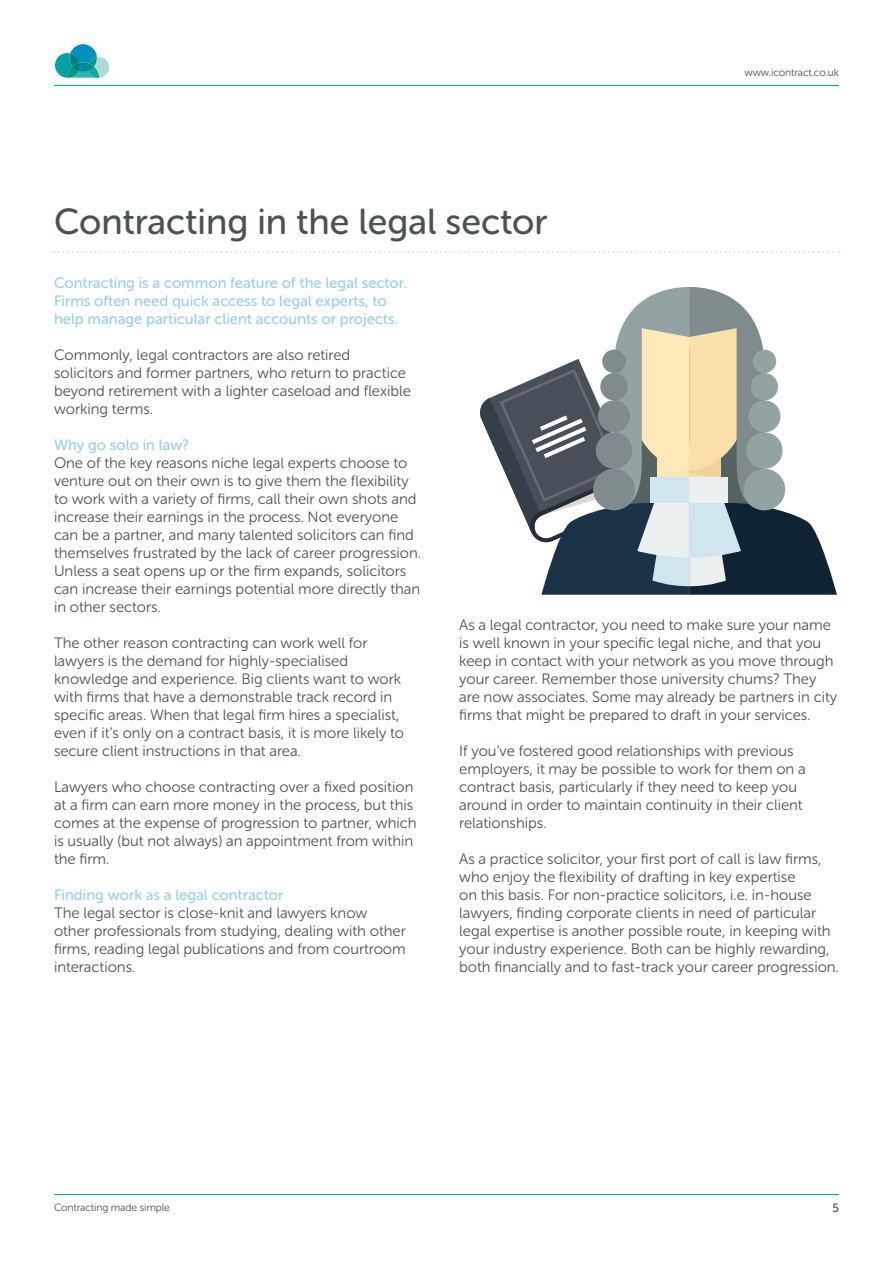
<style>
.page{position:relative;width:893px;height:1263px;background:#fff}
.page>*{position:absolute;margin:0;border:0;box-sizing:border-box;transform-origin:0 0}
.t1{font:36px "Museo Sans Rounded 500";color:#4a5352}
.t2{font:15px/18px "Museo Sans Rounded 300";color:#4a5352}
.t3{font:15px/18px "Museo Sans Rounded 500";color:#9ccee3}
.t4{font:12px "Museo Sans Rounded 500";color:#4a5352}
.t5{font:10.5px "Museo Sans Rounded 300";letter-spacing:-.01em;color:#4a5352}
</style>
<div class="page">
<svg style="left:55px;top:44px;width:54px;height:34px"></svg>
<hr style="left:54px;top:85px;width:785px;height:1px;background:#00a0a3">
<hr style="left:54px;top:1194px;width:785px;height:1px;background:#00a0a3">
<svg style="left:54px;top:251px;width:786px;height:2px"></svg>
<svg style="left:480px;top:287px;width:357px;height:308px"></svg>
<div style="left:744px;top:469px;width:41px;height:41px;background:#93a3a4;border-radius:50%"></div>
<div style="left:746px;top:432px;width:37px;height:37px;background:#93a3a4;border-radius:50%"></div>
<div style="left:748px;top:400px;width:32px;height:32px;background:#93a3a4;border-radius:50%"></div>
<div style="left:751px;top:373px;width:27px;height:27px;background:#93a3a4;border-radius:50%"></div>
<div style="left:753px;top:350px;width:23px;height:23px;background:#93a3a4;border-radius:50%"></div>
<div style="left:593px;top:469px;width:42px;height:41px;background:#7f8b8c;border-radius:50%"></div>
<div style="left:596px;top:432px;width:36px;height:37px;background:#7f8b8c;border-radius:50%"></div>
<div style="left:598px;top:400px;width:32px;height:32px;background:#7f8b8c;border-radius:50%"></div>
<div style="left:600px;top:373px;width:28px;height:27px;background:#7f8b8c;border-radius:50%"></div>
<div style="left:602px;top:350px;width:24px;height:23px;background:#7f8b8c;border-radius:50%"></div>
<p class="t5" style="left:744px;top:67px;width:96px">www.icontract.co.uk</p>
<h1 class="t1" style="left:54px;top:202px;width:495px">Contracting in the legal sector</h1>
<p class="t3" style="left:54px;top:274px;width:355px">Contracting is a common feature of the legal sector.<br>Firms often need quick access to legal experts, to help manage particular client accounts or projects.</p>
<p class="t2" style="left:54px;top:346px;width:359px">Commonly, legal contractors are also retired solicitors and former partners, who return to practice beyond retirement with a lighter caseload and flexible working terms.</p>
<p class="t3" style="left:54px;top:436px;width:136px">Why go solo in law?</p>
<p class="t2" style="left:54px;top:454px;width:369px">One of the key reasons niche legal experts choose to venture out on their own is to give them the flexibility to work with a variety of firms, call their own shots and increase their earnings in the process. Not everyone can be a partner, and many talented solicitors can find themselves frustrated by the lack of career progression.<br>Unless a seat opens up or the firm expands, solicitors can increase their earnings potential more directly than in other sectors.</p>
<p class="t2" style="left:54px;top:634px;width:352px">The other reason contracting can work well for lawyers is the demand for highly-specialised knowledge and experience. Big clients want to work with firms that have a demonstrable track record in specific areas. When that legal firm hires a specialist, even if it’s only on a contract basis, it is more likely to secure client instructions in that area.</p>
<p class="t2" style="left:54px;top:778px;width:364px">Lawyers who choose contracting over a fixed position at a firm can earn more money in the process, but this comes at the expense of progression to partner, which is usually (but not always) an appointment from within the firm.</p>
<p class="t3" style="left:54px;top:886px;width:231px">Finding work as a legal contractor</p>
<p class="t2" style="left:54px;top:904px;width:353px">The legal sector is close-knit and lawyers know other professionals from studying, dealing with other firms, reading legal publications and from courtroom interactions.</p>
<p class="t2" style="left:459px;top:616px;width:379px">As a legal contractor, you need to make sure your name is well known in your specific legal niche, and that you keep in contact with your network as you move through your career. Remember those university chums? They are now associates. Some may already be partners in city firms that might be prepared to draft in your services.</p>
<p class="t2" style="left:459px;top:742px;width:348px">If you’ve fostered good relationships with previous employers, it may be possible to work for them on a contract basis, particularly if they need to keep you around in order to maintain continuity in their client relationships.</p>
<p class="t2" style="left:459px;top:850px;width:381px">As a practice solicitor, your first port of call is law firms, who enjoy the flexibility of drafting in key expertise<br>on this basis. For non-practice solicitors, i.e. in-house lawyers, finding corporate clients in need of particular legal expertise is another possible route, in keeping with your industry experience. Both can be highly rewarding, both financially and to fast-track your career progression.</p>
<p class="t5" style="left:54px;top:1202px;width:117px">Contracting made simple</p>
<p class="t4" style="left:832px;top:1202px;width:8px">5</p>
</div>
